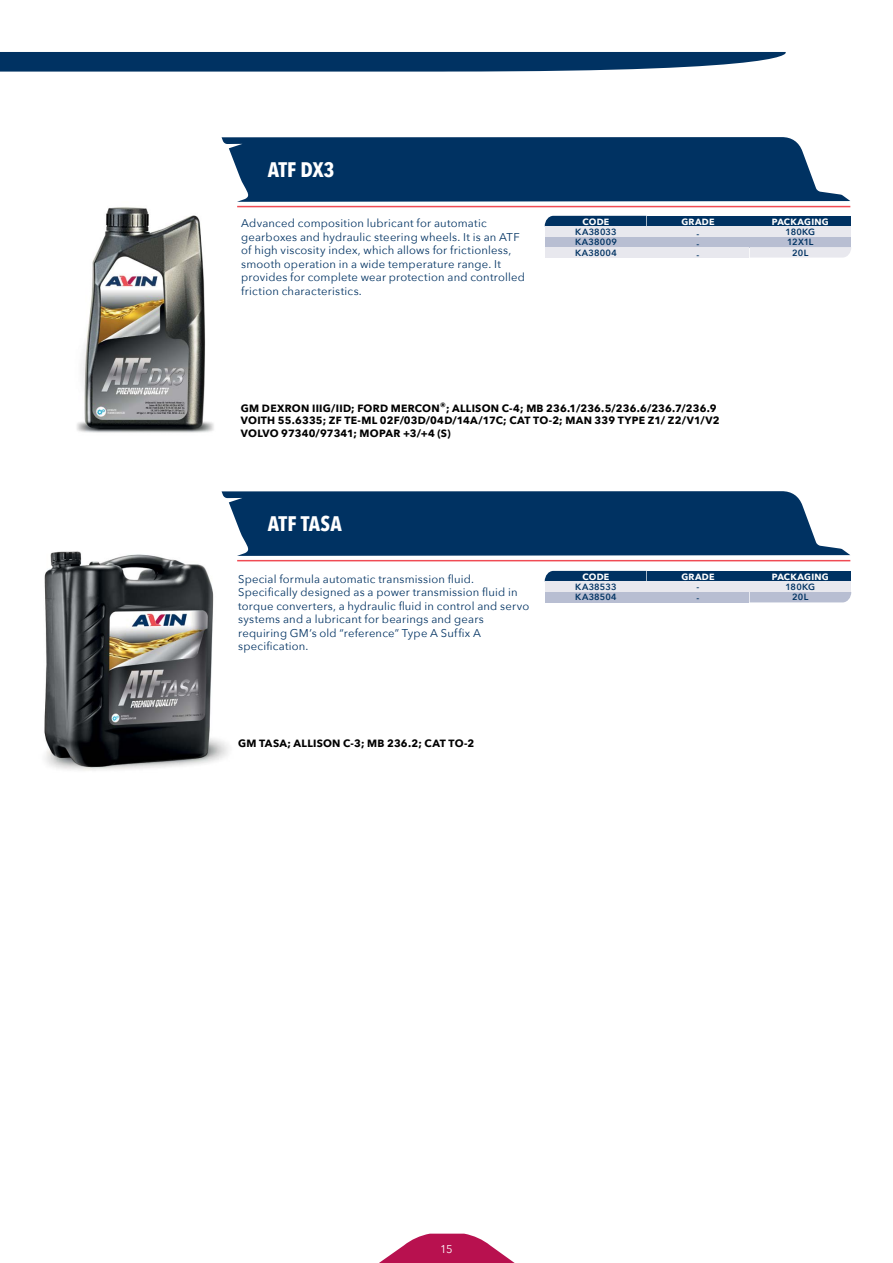
<style>
.page{position:relative;width:893px;height:1263px;background:#fff}
.page>*{position:absolute;margin:0;border:0;box-sizing:border-box;transform-origin:0 0}
.t1{font:700 21px "Avenir Next Condensed";letter-spacing:-.01em;color:#fff}
.t2{font:11.25px/13.5px "Avenir Next";letter-spacing:.015em;color:#003262}
.t3{font:11.25px "Avenir Next";color:#fff}
.t4{font:700 10.5px/12.6px "Avenir Next";letter-spacing:.02em;color:#000}
.t5{font:600 9px/10.5px "Avenir Next";letter-spacing:.025em;color:#003262}
.t6{font:700 9px "Avenir Next";letter-spacing:.03em;color:#fff}
.t7{font:600 9px/10.5px "Avenir Next";color:#003262;text-align:center}
</style>
<div class="page">
<svg style="left:379px;top:1233px;width:136px;height:30px"></svg>
<svg style="left:0;top:52px;width:786px;height:20px;background:#184671"></svg>
<svg style="left:222px;top:137px;width:628px;height:70px;background:#254d76"></svg>
<svg style="left:222px;top:491px;width:628px;height:70px;background:#254d76"></svg>
<div style="left:545px;top:592px;width:306px;height:10px;background:#b8bed2"></div>
<svg style="left:545px;top:571px;width:101px;height:10px"></svg>
<div style="left:647px;top:571px;width:102px;height:10px;background:#003262"></div>
<div style="left:750px;top:571px;width:101px;height:10px;background:#003262"></div>
<div style="left:545px;top:581px;width:101px;height:11px;background:#e8e8ee"></div>
<div style="left:647px;top:581px;width:102px;height:11px;background:#e8e8ee"></div>
<div style="left:750px;top:581px;width:101px;height:11px;background:#e8e8ee"></div>
<svg style="left:545px;top:216px;width:101px;height:10px"></svg>
<div style="left:647px;top:216px;width:102px;height:10px;background:#003262"></div>
<div style="left:750px;top:216px;width:101px;height:10px;background:#003262"></div>
<div style="left:545px;top:226px;width:101px;height:11px;background:#e8e8ee"></div>
<div style="left:647px;top:226px;width:102px;height:11px;background:#e8e8ee"></div>
<div style="left:750px;top:226px;width:101px;height:11px;background:#e8e8ee"></div>
<svg style="left:545px;top:237px;width:306px;height:21px;background:#d1d4e0"></svg>
<img style="left:77px;top:180px;width:166px;height:253px">
<img style="left:44px;top:533px;width:205px;height:238px">
<h1 class="t1" style="left:268px;top:157px;width:68px">ATF DX3</h1>
<p class="t2" style="left:241px;top:216px;width:285px">Advanced composition lubricant for automatic gearboxes and hydraulic steering wheels. It is an ATF of high viscosity index, which allows for frictionless, smooth operation in a wide temperature range. It provides for complete wear protection and controlled friction characteristics.</p>
<p class="t6" style="left:582px;top:214px;width:28px">CODE</p>
<p class="t6" style="left:681px;top:214px;width:35px">GRADE</p>
<p class="t6" style="left:772px;top:214px;width:58px">PACKAGING</p>
<p class="t5" style="left:575px;top:226px;width:43px;text-align:justify">KA38033<br>KA38009<br>KA38004</p>
<p class="t5" style="left:697px;top:228px;width:4px;text-align:justify">- - -</p>
<p class="t7" style="left:785px;top:226px;width:31px">180KG<br>12X1L<br>20L</p>
<p class="t4" style="left:241px;top:401px;width:480px">GM DEXRON IIIG/IID; FORD MERCON®; ALLISON C-4; MB 236.1/236.5/236.6/236.7/236.9<br>VOITH 55.6335; ZF TE-ML 02F/03D/04D/14A/17C; CAT TO-2; MAN 339 TYPE Z1/ Z2/V1/V2<br>VOLVO 97340/97341; MOPAR +3/+4 (S)</p>
<h1 class="t1" style="left:268px;top:511px;width:75px">ATF TASA</h1>
<p class="t2" style="left:238px;top:571px;width:293px">Special formula automatic transmission fluid.<br>Specifically designed as a power transmission fluid in torque converters, a hydraulic fluid in control and servo systems and a lubricant for bearings and gears requiring GM’s old “reference” Type A Suffix A specification.</p>
<p class="t4" style="left:238px;top:737px;width:238px">GM TASA; ALLISON C-3; MB 236.2; CAT TO-2</p>
<p class="t6" style="left:582px;top:569px;width:28px">CODE</p>
<p class="t6" style="left:681px;top:569px;width:35px">GRADE</p>
<p class="t6" style="left:772px;top:569px;width:58px">PACKAGING</p>
<p class="t5" style="left:575px;top:581px;width:43px">KA38533<br>KA38504</p>
<p class="t5" style="left:697px;top:582px;width:4px">- -</p>
<p class="t5" style="left:785px;top:581px;width:31px;text-align:center">180KG<br>20L</p>
<p class="t3" style="left:440px;top:1239px;width:14px">15</p>
</div>
